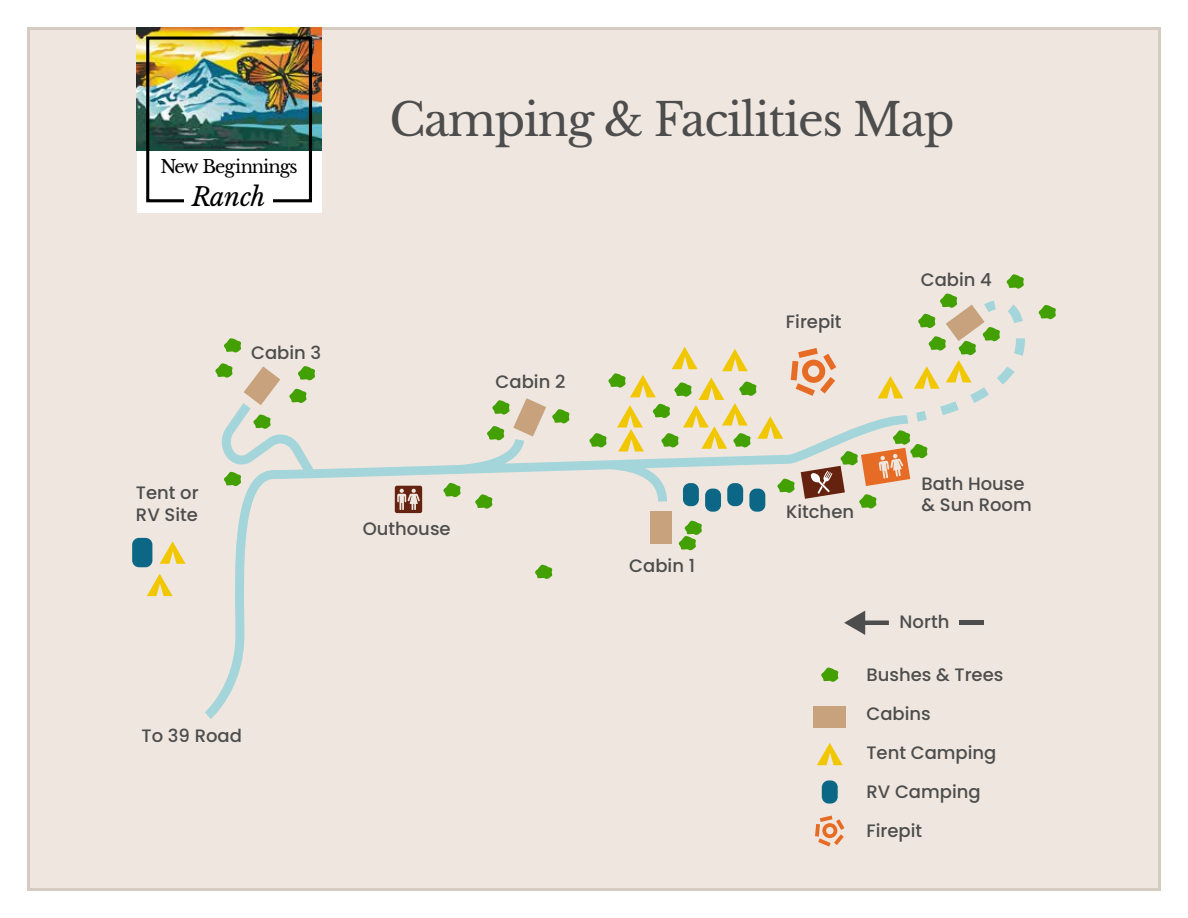
<style>
.page{position:relative;width:1188px;height:918px;background:#fff}
.page>*{position:absolute;margin:0;border:0;box-sizing:border-box;transform-origin:0 0}
.t1{font:45px "Libre Baskerville";letter-spacing:-.03em;color:#4d4d4d}
.t2{font:italic 25.35px "Libre Baskerville";letter-spacing:-.02em;color:#000}
.t3{font:500 18px/39px "Poppins";color:#4d4d4d}
.t4{font:17.85px "Libre Baskerville";letter-spacing:-.05em;color:#000}
</style>
<div class="page">
<div style="left:27px;top:27px;width:1134px;height:864px;background:#efe7df"></div>
<hr style="left:959px;top:621px;width:24px;height:4px;background:#4d4d4d">
<div style="left:814px;top:706px;width:32px;height:22px;background:#c7a27c"></div>
<svg style="left:244px;top:366px;width:36px;height:37px"></svg>
<svg style="left:791px;top:348px;width:45px;height:48px;background:#ebb696"></svg>
<svg style="left:815px;top:816px;width:30px;height:31px"></svg>
<div style="left:205px;top:403px;width:703px;height:316px;background:#efe7df"></div>
<svg style="left:253px;top:414px;width:18px;height:15px"></svg>
<svg style="left:224px;top:472px;width:18px;height:15px"></svg>
<svg style="left:215px;top:363px;width:18px;height:15px"></svg>
<svg style="left:289px;top:388px;width:18px;height:16px"></svg>
<svg style="left:475px;top:494px;width:18px;height:15px"></svg>
<svg style="left:679px;top:520px;width:24px;height:31px"></svg>
<svg style="left:552px;top:409px;width:18px;height:15px"></svg>
<svg style="left:535px;top:564px;width:18px;height:16px"></svg>
<svg style="left:1038px;top:305px;width:18px;height:15px"></svg>
<svg style="left:821px;top:667px;width:18px;height:15px"></svg>
<svg style="left:443px;top:483px;width:18px;height:15px"></svg>
<svg style="left:487px;top:398px;width:59px;height:43px;background:#cbc9a4"></svg>
<svg style="left:777px;top:478px;width:18px;height:15px"></svg>
<svg style="left:224px;top:338px;width:18px;height:15px"></svg>
<svg style="left:298px;top:366px;width:18px;height:15px"></svg>
<svg style="left:160px;top:541px;width:26px;height:23px"></svg>
<svg style="left:147px;top:574px;width:26px;height:22px"></svg>
<svg style="left:878px;top:376px;width:25px;height:22px"></svg>
<svg style="left:914px;top:274px;width:111px;height:148px;background:#ddddc5"></svg>
<svg style="left:589px;top:347px;width:194px;height:105px;background:#e4deb6"></svg>
<svg style="left:817px;top:743px;width:26px;height:22px"></svg>
<div style="left:132px;top:538px;width:20px;height:29px;background:#0c6786;border-radius:7px"></div>
<div style="left:683px;top:483px;width:16px;height:23px;background:#0c6786;border-radius:7px"></div>
<div style="left:705px;top:489px;width:16px;height:23px;background:#0c6786;border-radius:7px"></div>
<div style="left:749px;top:489px;width:16px;height:23px;background:#0c6786;border-radius:7px"></div>
<div style="left:822px;top:780px;width:16px;height:24px;background:#0c6786;border-radius:7px"></div>
<div style="left:727px;top:483px;width:16px;height:23px;background:#0c6786;border-radius:7px"></div>
<svg style="left:395px;top:486px;width:27px;height:27px"></svg>
<svg style="left:801px;top:430px;width:127px;height:79px;background:#d0c0a6"></svg>
<div style="left:137px;top:27px;width:185px;height:186px;background:#fff"></div>
<img style="left:137px;top:27px;width:185px;height:123px">
<div style="left:146px;top:37px;width:166px;height:165px;border:3px solid #000"></div>
<div style="left:184px;top:187px;width:89px;height:25px;background:#fff"></div>
<p class="t4" style="left:160px;top:156px;width:139px">New Beginnings</p>
<h2 class="t2" style="left:192px;top:181px;width:75px">Ranch</h2>
<p class="t3" style="left:136px;top:482px;width:64px;line-height:21.6px">Tent or<br>RV Site</p>
<p class="t3" style="left:251px;top:334px;width:72px">Cabin 3</p>
<p class="t3" style="left:142px;top:717px;width:102px">To 39 Road</p>
<h1 class="t1" style="left:390px;top:92px;width:567px">Camping &amp; Facilities Map</h1>
<p class="t3" style="left:496px;top:362px;width:71px">Cabin 2</p>
<p class="t3" style="left:363px;top:509px;width:90px">Outhouse</p>
<p class="t3" style="left:629px;top:546px;width:67px">Cabin 1</p>
<p class="t3" style="left:786px;top:302px;width:57px">Firepit</p>
<p class="t3" style="left:921px;top:260px;width:73px">Cabin 4</p>
<p class="t3" style="left:786px;top:493px;width:70px">Kitchen</p>
<p class="t3" style="left:921px;top:473px;width:112px;line-height:21.6px">Bath House &amp; Sun Room</p>
<p class="t3" style="left:900px;top:603px;width:51px">North</p>
<p class="t3" style="left:866px;top:655px;width:138px">Bushes &amp; Trees<br>Cabins<br>Tent Camping<br>RV Camping<br>Firepit</p>
</div>
